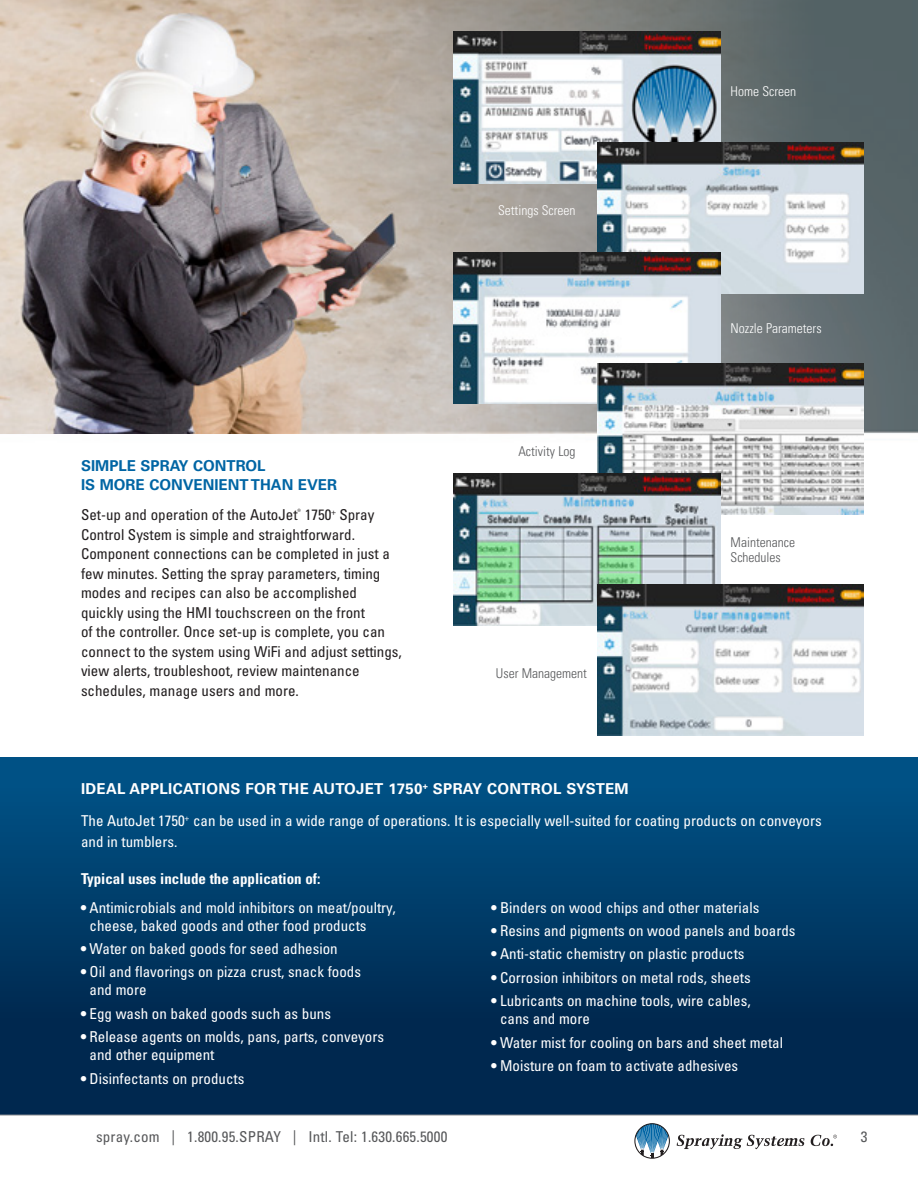
<style>
.page{position:relative;width:918px;height:1188px;background:#fff}
.page>*{position:absolute;margin:0;border:0;box-sizing:border-box;transform-origin:0 0}
.Form_Table_Copy{font:condensed 15px/18px "Univers LT Pro";color:#fff}
.body{font:condensed 15px/19.5px "Univers LT Pro";color:#231f20}
.subhead{font:700 15px "Univers LT Pro 65";letter-spacing:.02em;color:#fff}
.t1{font:condensed 15px "Univers LT Pro";letter-spacing:.015em;color:#57585a}
.subhead-2{font:700 15px/19.5px "Univers LT Pro 65";color:#0065a4}
.Form_Table_Copy-2{font:700 condensed 15px "Univers LT Pro";color:#fff}
.gray_caption{font:300 condensed 13.5px/15px "Univers LT Pro";color:#57585a}
.gray_caption-2{font:300 condensed 13.5px "Univers LT Pro";color:#fff}
</style>
<div class="page">
<img style="left:0;top:0;width:918px;height:1150px">
<img style="left:0;top:0;width:814px;height:433px">
<div style="left:0;top:757px;width:918px;height:358px;background:linear-gradient(to bottom,#005387,#002044)"></div>
<img style="left:454px;top:32px;width:266px;height:151px">
<img style="left:597px;top:142px;width:267px;height:152px">
<img style="left:454px;top:253px;width:266px;height:151px">
<img style="left:597px;top:363px;width:267px;height:151px">
<img style="left:454px;top:474px;width:266px;height:151px">
<img style="left:597px;top:584px;width:267px;height:151px">
<hr style="left:0;top:1115px;width:918px;height:1px;background:#939598">
<svg style="left:634px;top:1123px;width:36px;height:36px"></svg>
<svg style="left:677px;top:1134px;width:127px;height:15px"></svg>
<svg style="left:811px;top:1135px;width:26px;height:11px"></svg>
<p class="subhead-2" style="left:81px;top:455px;width:258px">SIMPLE SPRAY CONTROL<br>IS MORE CONVENIENT THAN EVER</p>
<p class="body" style="left:81px;top:505px;width:322px">Set-up and operation of the AutoJet<sup>®</sup> 1750<sup>+</sup> Spray Control System is simple and straightforward.<br>Component connections can be completed in just a few minutes. Setting the spray parameters, timing modes and recipes can also be accomplished quickly using the HMI touchscreen on the front<br>of the controller. Once set-up is complete, you can connect to the system using WiFi and adjust settings, view alerts, troubleshoot, review maintenance schedules, manage users and more.</p>
<p class="gray_caption-2" style="left:498px;top:201px;width:79px">Settings Screen</p>
<p class="gray_caption" style="left:518px;top:443px;width:59px">Activity Log</p>
<p class="gray_caption" style="left:496px;top:665px;width:93px">User Management</p>
<p class="gray_caption-2" style="left:731px;top:82px;width:67px">Home Screen</p>
<p class="gray_caption-2" style="left:731px;top:319px;width:93px">Nozzle Parameters</p>
<p class="gray_caption" style="left:731px;top:534px;width:66px">Maintenance<br>Schedules</p>
<p class="subhead" style="left:81px;top:778px;width:549px">IDEAL APPLICATIONS FOR THE AUTOJET 1750<sup>+</sup> SPRAY CONTROL SYSTEM</p>
<p class="Form_Table_Copy" style="left:81px;top:809px;width:742px;line-height:21px">The AutoJet 1750<sup>+</sup> can be used in a wide range of operations. It is especially well-suited for coating products on conveyors and in tumblers.</p>
<p class="Form_Table_Copy-2" style="left:81px;top:869px;width:241px">Typical uses include the application of:</p>
<p class="Form_Table_Copy" style="left:90px;top:898px;width:308px;text-indent:-9px">• Antimicrobials and mold inhibitors on meat/poultry, cheese, baked goods and other food products</p>
<p class="Form_Table_Copy" style="left:81px;top:939px;width:258px">• Water on baked goods for seed adhesion</p>
<p class="Form_Table_Copy" style="left:90px;top:963px;width:273px;text-indent:-9px">• Oil and flavorings on pizza crust, snack foods and more</p>
<p class="Form_Table_Copy" style="left:81px;top:1004px;width:252px">• Egg wash on baked goods such as buns</p>
<p class="Form_Table_Copy" style="left:90px;top:1028px;width:296px;text-indent:-9px">• Release agents on molds, pans, parts, conveyors and other equipment</p>
<p class="Form_Table_Copy" style="left:81px;top:1069px;width:165px">• Disinfectants on products</p>
<p class="Form_Table_Copy" style="left:491px;top:898px;width:270px">• Binders on wood chips and other materials</p>
<p class="Form_Table_Copy" style="left:491px;top:921px;width:306px">• Resins and pigments on wood panels and boards</p>
<p class="Form_Table_Copy" style="left:491px;top:945px;width:255px">• Anti-static chemistry on plastic products</p>
<p class="Form_Table_Copy" style="left:491px;top:968px;width:261px">• Corrosion inhibitors on metal rods, sheets</p>
<p class="Form_Table_Copy" style="left:500px;top:992px;width:252px;text-indent:-9px">• Lubricants on machine tools, wire cables, cans and more</p>
<p class="Form_Table_Copy" style="left:491px;top:1033px;width:293px">• Water mist for cooling on bars and sheet metal</p>
<p class="Form_Table_Copy" style="left:491px;top:1056px;width:248px">• Moisture on foam to activate adhesives</p>
<p class="t1" style="left:96px;top:1128px;width:353px">spray.com | 1.800.95.SPRAY | Intl. Tel: 1.630.665.5000</p>
<p class="t1" style="left:861px;top:1128px;width:8px">3</p>
</div>
